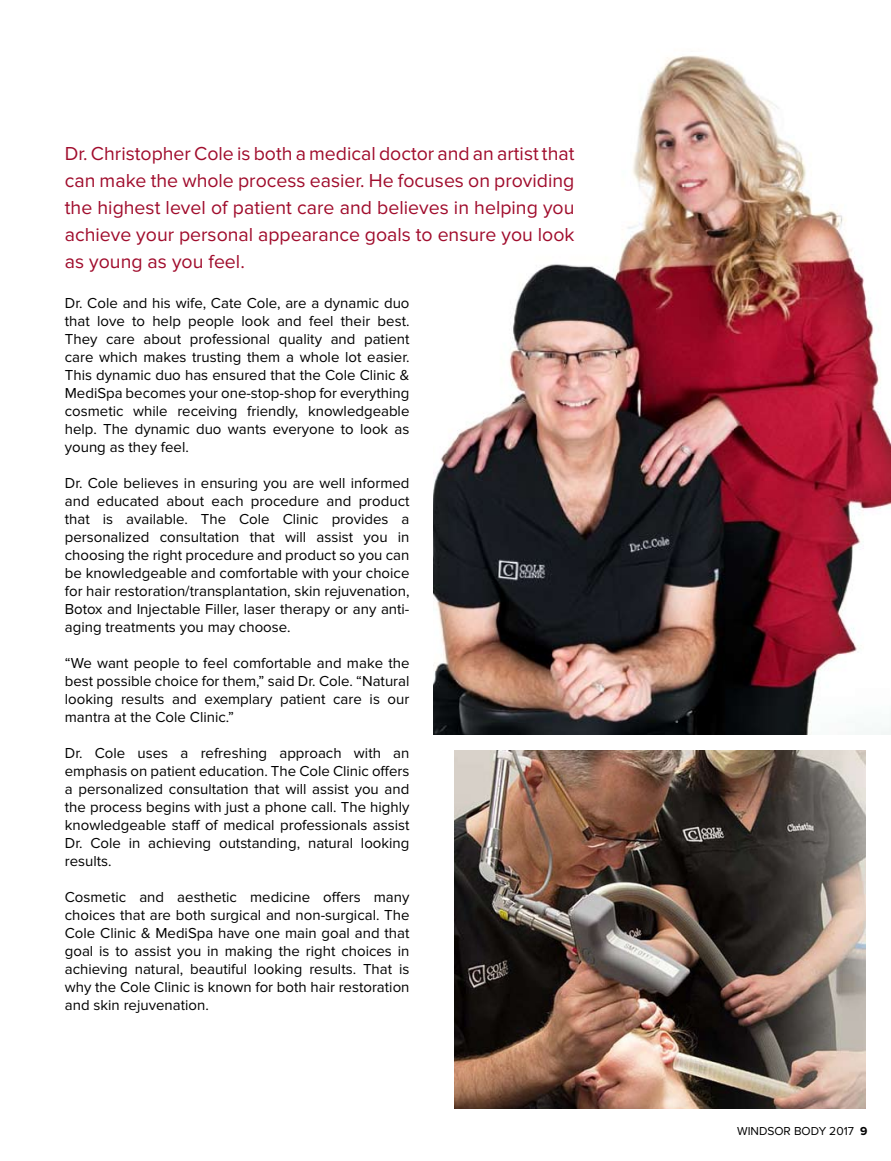
<style>
.page{position:relative;width:891px;height:1161px;background:#fff}
.page>*{position:absolute;margin:0;border:0;box-sizing:border-box;transform-origin:0 0}
.t1{font:19.5px/27px "Lincoln Proxima Nova";color:#a00c2c;text-align:justify}
.t2{font:15px/18px "Lincoln Proxima Nova";color:#000;text-align:justify}
.t3{font:12px "Lincoln Proxima Nova";color:#000}
.s1{font-weight:700}
</style>
<div class="page">
<img style="left:434px;top:55px;width:457px;height:680px">
<img style="left:454px;top:751px;width:411px;height:358px">
<p class="t1" style="left:65px;top:140px;width:511px">Dr. Christopher Cole is both a medical doctor and an artist that can make the whole process easier. He focuses on providing the highest level of patient care and believes in helping you achieve your personal appearance goals to ensure you look as young as you feel.</p>
<p class="t2" style="left:65px;top:294px;width:346px">Dr. Cole and his wife, Cate Cole, are a dynamic duo that love to help people look and feel their best.<br>They care about professional quality and patient care which makes trusting them a whole lot easier.<br>This dynamic duo has ensured that the Cole Clinic &amp; MediSpa becomes your one-stop-shop for everything cosmetic while receiving friendly, knowledgeable help. The dynamic duo wants everyone to look as young as they feel.</p>
<p class="t2" style="left:65px;top:474px;width:346px">Dr. Cole believes in ensuring you are well informed and educated about each procedure and product that is available. The Cole Clinic provides a personalized consultation that will assist you in choosing the right procedure and product so you can be knowledgeable and comfortable with your choice for hair restoration/transplantation, skin rejuvenation, Botox and Injectable Filler, laser therapy or any anti&shy;aging treatments you may choose.</p>
<p class="t2" style="left:65px;top:654px;width:346px">“We want people to feel comfortable and make the best possible choice for them,” said Dr. Cole. “Natural looking results and exemplary patient care is our mantra at the Cole Clinic.”</p>
<p class="t2" style="left:65px;top:744px;width:346px">Dr. Cole uses a refreshing approach with an emphasis on patient education. The Cole Clinic offers a personalized consultation that will assist you and the process begins with just a phone call. The highly knowledgeable staff of medical professionals assist Dr. Cole in achieving outstanding, natural looking results.</p>
<p class="t2" style="left:65px;top:888px;width:346px">Cosmetic and aesthetic medicine offers many choices that are both surgical and non-surgical. The Cole Clinic &amp; MediSpa have one main goal and that goal is to assist you in making the right choices in achieving natural, beautiful looking results. That is why the Cole Clinic is known for both hair restoration and skin rejuvenation.</p>
<p class="t3" style="left:737px;top:1124px;width:132px">WINDSOR BODY 2017 <span class="s1">9</span></p>
</div>
